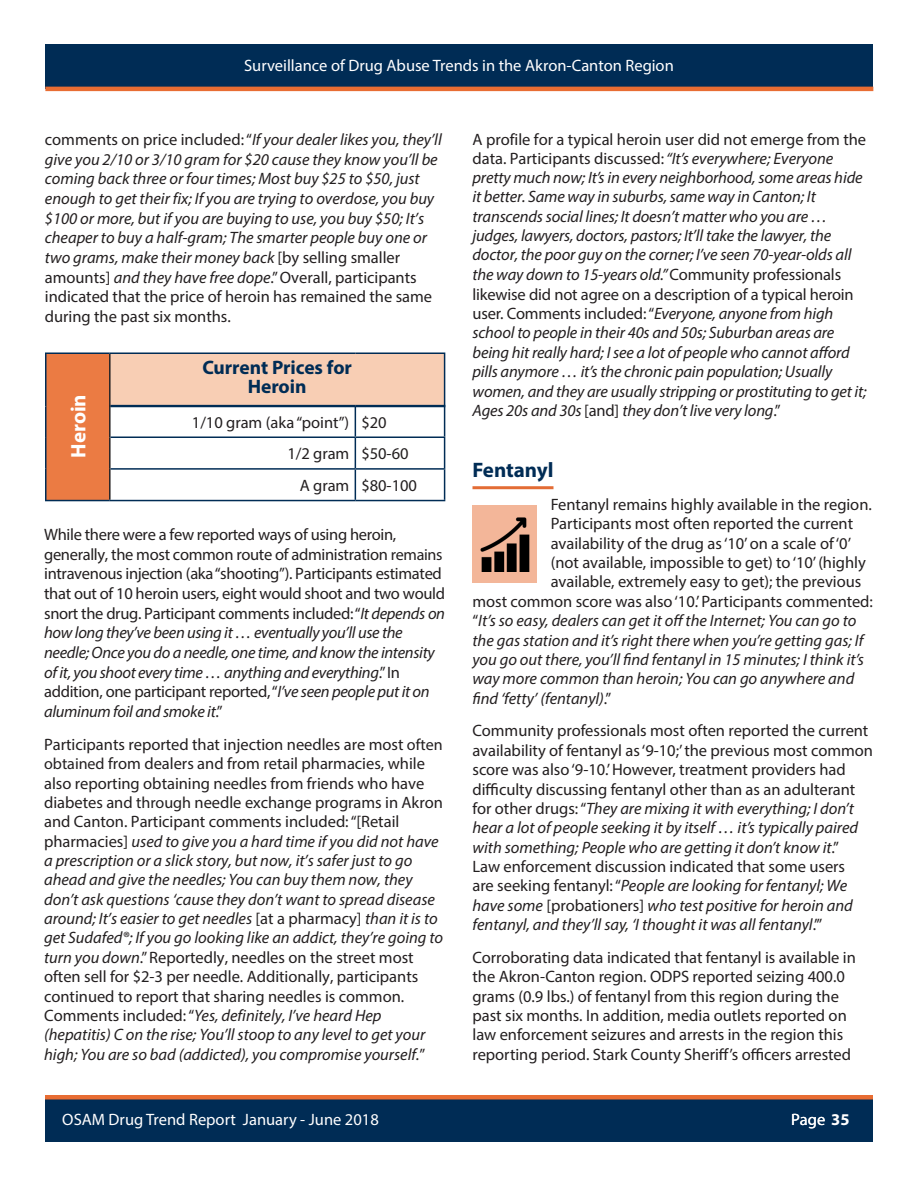
<style>
.page{position:relative;width:918px;height:1188px;background:#fff}
.page>*{position:absolute;margin:0;border:0;box-sizing:border-box;transform-origin:0 0}
.Subheading_Akron{font:700 21px "Myriad Pro";color:#002c55}
.Paragraph_Body_Text{font:700 21px "Myriad Pro";color:#fff}
.Paragraph_Body_Text-2{font:700 19.5px/19.4px "Myriad Pro";color:#002c55;text-align:center}
.Paragraph_Body_Text-3{font:italic 16.5px/19.4px "Myriad Pro";color:#231f20}
.Paragraph_Body_Text-4{font:16.5px/19.4px "Myriad Pro";color:#231f20}
.Subheading_Akron-2{font:italic 16.5px/19.4px "Myriad Pro";letter-spacing:-.01em;color:#231f20}
.Paragraph_Body_Text-5{font:16.5px/19.6px "Myriad Pro";letter-spacing:-.02em;color:#231f20}
.t1{font:16.5px "Myriad Pro";color:#fff}
.s1{font-style:normal}
.s2{font-size:16.2px}
.s3{font-style:italic}
.s4{font-style:normal;font-size:16.05px}
.s5{font-style:normal;font-size:16.2px}
.s6{font-weight:700}
</style>
<div class="page">
<div style="left:45px;top:44px;width:828px;height:45px;background:#002c55"></div>
<hr style="left:45px;top:87px;width:828px;height:4px;background:#e86d33">
<div style="left:45px;top:1097px;width:828px;height:45px;background:#002c55"></div>
<div style="left:45px;top:1095px;width:828px;height:5px;background:#e86d33"></div>
<hr style="left:472px;top:486px;width:81px;height:3px;background:#e36c35">
<div style="left:46px;top:354px;width:63px;height:146px;background:#eb7b43"></div>
<div style="left:110px;top:353px;width:335px;height:53px;background:#f8ceb4"></div>
<hr style="left:109px;top:354px;width:2px;height:52px;background:#231f20">
<hr style="left:109px;top:406px;width:2px;height:31px;background:#231f20">
<hr style="left:109px;top:437px;width:2px;height:32px;background:#231f20">
<hr style="left:109px;top:469px;width:2px;height:31px;background:#231f20">
<hr style="left:45px;top:352px;width:65px;height:2px;background:#002c55">
<hr style="left:45px;top:354px;width:1px;height:52px;background:#002c55">
<hr style="left:45px;top:406px;width:1px;height:31px;background:#002c55">
<hr style="left:45px;top:437px;width:1px;height:32px;background:#002c55">
<hr style="left:45px;top:469px;width:1px;height:31px;background:#002c55">
<hr style="left:45px;top:500px;width:65px;height:1px;background:#002c55">
<hr style="left:110px;top:352px;width:245px;height:2px;background:#002c55">
<hr style="left:355px;top:352px;width:90px;height:2px;background:#002c55">
<hr style="left:444px;top:354px;width:1px;height:52px;background:#002c55">
<hr style="left:111px;top:406px;width:244px;height:1px;background:#002c55">
<hr style="left:355px;top:406px;width:90px;height:1px;background:#002c55">
<hr style="left:111px;top:405px;width:244px;height:1px;background:#002c55">
<hr style="left:355px;top:405px;width:90px;height:1px;background:#002c55">
<hr style="left:355px;top:406px;width:1px;height:30px;background:#002c55">
<hr style="left:444px;top:406px;width:1px;height:30px;background:#002c55">
<hr style="left:111px;top:436px;width:244px;height:2px;background:#002c55">
<hr style="left:355px;top:436px;width:90px;height:2px;background:#002c55">
<hr style="left:355px;top:438px;width:1px;height:30px;background:#002c55">
<hr style="left:444px;top:438px;width:1px;height:30px;background:#002c55">
<hr style="left:111px;top:468px;width:244px;height:2px;background:#002c55">
<hr style="left:355px;top:468px;width:90px;height:2px;background:#002c55">
<hr style="left:355px;top:470px;width:1px;height:30px;background:#002c55">
<hr style="left:444px;top:470px;width:1px;height:30px;background:#002c55">
<hr style="left:110px;top:500px;width:245px;height:1px;background:#002c55">
<hr style="left:355px;top:500px;width:90px;height:1px;background:#002c55">
<div style="left:472px;top:506px;width:65px;height:77px;background:#f3b699"></div>
<img style="left:480px;top:517px;width:50px;height:55px">
<p class="t1" style="left:244px;top:55px;width:431px">Surveillance of Drug Abuse Trends in the Akron-Canton Region</p>
<p class="Paragraph_Body_Text-3" style="left:45px;top:130px;width:398px"><span class="s1">comments on price included:“</span>If your dealer likes you, they’ll give you 2/10 or 3/10 gram for $20 cause they know you’ll be coming back three or four times; Most buy $25 to $50, just enough to get their fix; If you are trying to overdose, you buy $100 or more, but if you are buying to use, you buy $50; It’s cheaper to buy a half-gram; The smarter people buy one or two grams, make their money back <span class="s1">[by selling smaller amounts]</span> and they have free dope<span class="s1">.” Overall, participants indicated that the price of heroin has remained the same during the past six months.</span></p>
<p class="Paragraph_Body_Text" style="left:65px;top:458px;width:65px;rotate:-90deg">Heroin</p>
<p class="Paragraph_Body_Text-2" style="left:202px;top:357px;width:151px">Current Prices for<br>Heroin</p>
<p class="Paragraph_Body_Text-4" style="left:192px;top:412px;width:159px">1/10 gram (aka “point”)</p>
<p class="Paragraph_Body_Text-4" style="left:361px;top:412px;width:27px">$20</p>
<p class="Paragraph_Body_Text-4" style="left:287px;top:444px;width:64px">1/2 gram</p>
<p class="Paragraph_Body_Text-4" style="left:361px;top:444px;width:49px">$50-60</p>
<p class="Paragraph_Body_Text-4" style="left:300px;top:475px;width:51px">A gram</p>
<p class="Paragraph_Body_Text-4" style="left:361px;top:475px;width:57px">$80-100</p>
<p class="Paragraph_Body_Text-5" style="left:44px;top:525px;width:402px">While there were a few reported ways of using heroin, generally, the most common route of administration <span class="s2">remains </span>intravenous injection (aka “shooting”). Participants estimated that out of 10 heroin users, eight would shoot and two would snort the drug. Participant comments included: “<span class="s3">It depends on how long they’ve been using it … eventually you’ll use the needle; Once you do a needle, one time, and know the intensity of it, you shoot every time … anything and everything</span>.”In addition, one participant reported, “<span class="s3">I’ve seen people put it on aluminum foil and smoke it</span>.”</p>
<p class="Paragraph_Body_Text-3" style="left:44px;top:734px;width:401px"><span class="s1">Participants reported that injection needles are most</span> <span class="s4">often obtained</span> <span class="s1">from dealers and from retail pharmacies, while also reporting obtaining needles from friends who have diabetes and</span> <span class="s5">through</span> <span class="s1">needle exchange programs in Akron and Canton. Participant comments included:“[Retail pharmacies]</span> used to give you a hard time if you did not have a prescription or a slick story, but now, it’s safer just to go ahead and give the needles; You can buy them now, they don’t ask questions ‘cause they don’t want to spread disease around; It’s easier to get needles <span class="s1">[at a pharmacy]</span> than it is to get Sudafed®; If you go looking like an addict, they’re going to turn you down<span class="s1">.” Reportedly, needles on the street most often sell for $2-3 per needle. Additionally, participants continued to report that sharing needles is common.<br>Comments included:“</span>Yes, definitely, I’ve heard Hep (hepatitis) C on the rise; You’ll stoop to any level to get your high; You are so bad (addicted), you compromise yourself.<span class="s1">”</span></p>
<p class="Subheading_Akron-2" style="left:472px;top:130px;width:396px"><span class="s1">A profile for a typical heroin user did not emerge from the data. Participants discussed:</span>“It’s everywhere; Everyone pretty much now; It’s in every neighborhood, some areas hide it better. Same way in suburbs, same way in Canton; It transcends social lines; It doesn’t matter who you are … judges, lawyers, doctors, pastors; It’ll take the lawyer, the doctor, the poor guy on the corner; I’ve seen 70-year-olds all the way down to 15-years old.” <span class="s1">Community professionals likewise did not agree on a description of a typical heroin user. Comments included:“</span>Everyone, anyone from high school to people in their 40s and 50s; Suburban areas are being hit really hard; I see a lot of people who cannot afford pills anymore … it’s the chronic pain population; Usually women, and they are usually stripping or prostituting to get it; Ages 20s and 30s <span class="s1">[and]</span> they don’t live very long<span class="s1">.”</span></p>
<p class="Subheading_Akron" style="left:472px;top:456px;width:82px">Fentanyl</p>
<p class="Paragraph_Body_Text-4" style="left:551px;top:495px;width:323px">Fentanyl remains highly available in the region.</p>
<p class="Paragraph_Body_Text-4" style="left:551px;top:514px;width:304px">Participants most often reported the current</p>
<p class="Paragraph_Body_Text-4" style="left:551px;top:533px;width:302px">availability of the drug as ‘10’ on a scale of ‘0’</p>
<p class="Paragraph_Body_Text-4" style="left:551px;top:553px;width:317px">(not available, impossible to get) to ‘10’ (highly</p>
<p class="Paragraph_Body_Text-4" style="left:551px;top:572px;width:312px">available, extremely easy to get); the previous</p>
<p class="Paragraph_Body_Text-4" style="left:473px;top:591px;width:402px">most common score was also ‘10.’ Participants commented:</p>
<p class="Paragraph_Body_Text-3" style="left:473px;top:611px;width:385px"><span class="s1">“</span>It’s so easy, dealers can get it off the Internet; You can go to</p>
<p class="Paragraph_Body_Text-3" style="left:473px;top:630px;width:393px">the gas station and it’s right there when you’re getting gas; If</p>
<p class="Paragraph_Body_Text-3" style="left:473px;top:649px;width:393px">you go out there, you’ll find fentanyl in 15 minutes; I think it’s</p>
<p class="Paragraph_Body_Text-3" style="left:473px;top:669px;width:383px">way more common than heroin; You can go anywhere and</p>
<p class="Paragraph_Body_Text-3" style="left:473px;top:688px;width:140px">find ‘fetty’ (fentanyl)<span class="s1">.”</span></p>
<p class="Paragraph_Body_Text-4" style="left:473px;top:721px;width:402px">Community professionals most often reported the current availability of fentanyl as ‘9-10;’ the previous most common score was also ‘9-10.’ However, treatment providers had difficulty discussing fentanyl other than as an adulterant for other drugs: “<span class="s3">They are mixing it with everything; I don’t hear a lot of people seeking it by itself … it’s typically paired with something; People who are getting it don’t know it</span>.”<br>Law enforcement discussion indicated that some users<br>are seeking fentanyl: “<span class="s3">People are looking for fentanyl; We have some</span> [probationers] <span class="s3">who test positive for heroin and fentanyl, and they’ll say, ‘I thought it was all fentanyl</span>.’”</p>
<p class="Paragraph_Body_Text-4" style="left:473px;top:947px;width:385px">Corroborating data indicated that fentanyl is available in the Akron-Canton region. ODPS reported seizing 400.0 grams (0.9 lbs.) of fentanyl from this region during the past six months. In addition, media outlets reported on law enforcement seizures and arrests in the region this reporting period. Stark County Sheriff’s officers arrested</p>
<p class="t1" style="left:239px;top:1108px;width:130px">January-June 2013</p>
<p class="t1" style="left:62px;top:1109px;width:318px">OSAM Drug Trend Report January - June 2018</p>
<p class="t1" style="left:791px;top:1109px;width:60px">Page <span class="s6">35</span></p>
</div>
